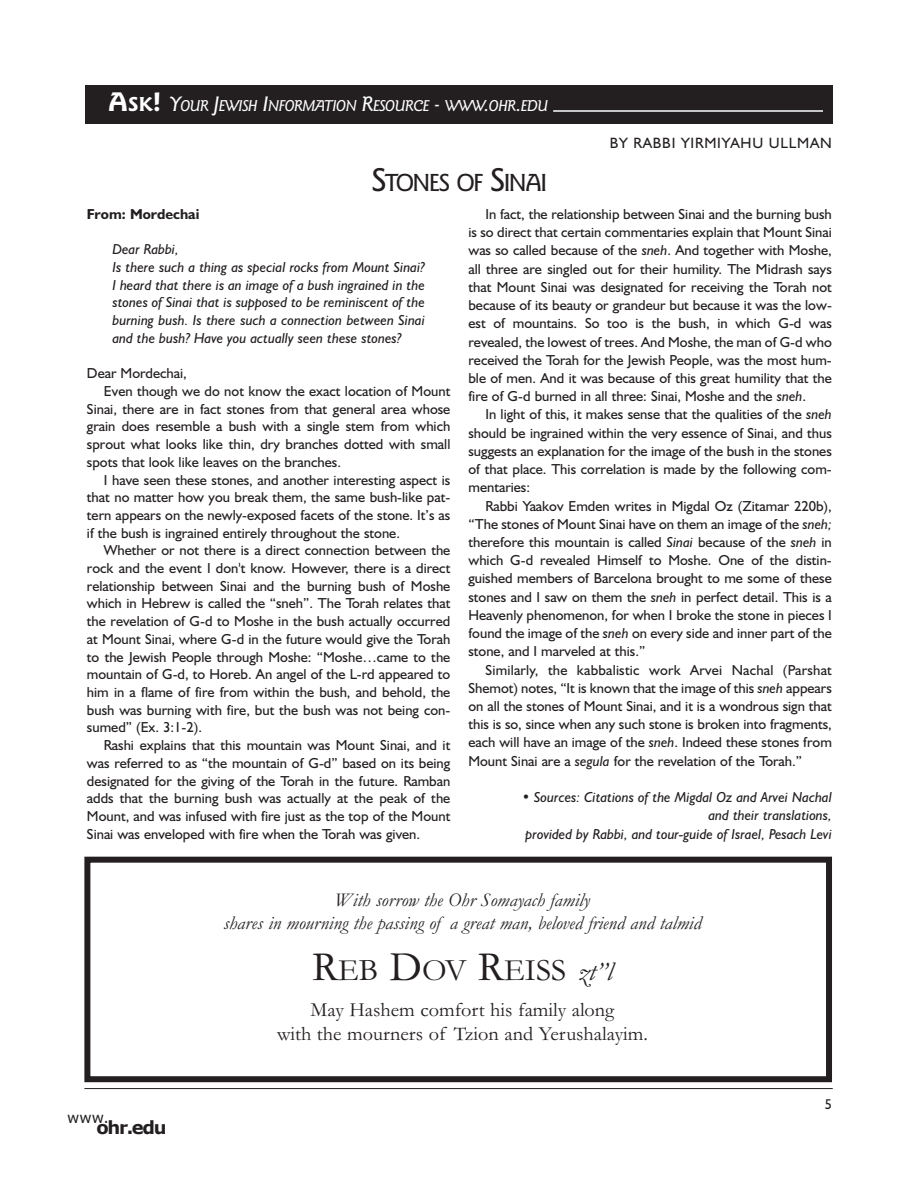
<style>
.page{position:relative;width:918px;height:1188px;background:#fff}
.page>*{position:absolute;margin:0;border:0;box-sizing:border-box;transform-origin:0 0}
.t1{font:31.5px "Garamond";color:#231f20}
.t2{font:500 24.75px "Goudy Sans IT Cby BT";letter-spacing:-.07em;color:#231f20}
.t3{font:20.25px/24.3px "Garamond";color:#231f20;text-align:center}
.t4{font:italic 19.5px/23.4px "Garamond";color:#231f20;text-align:center}
.t5{font:700 18px "Verdana";letter-spacing:-.07em;color:#231f20}
.t6{font:italic 500 15.75px "Goudy Sans IT Cby BT";letter-spacing:-.035em;color:#fff}
.t7{font:15px "Humanist 521 BT";letter-spacing:.05em;color:#231f20}
.t8{font:15px "Verdana";color:#231f20}
.t9{font:14.55px/18.3px "Humanist 521 BT";color:#231f20;text-align:justify}
.t10{font:italic 14.55px/17.7px "Humanist 521 BT";color:#231f20}
.t11{font:700 14.55px "Humanist 521 BT";color:#231f20}
.t12{font:14.25px "Humanist 521 BT";color:#231f20}
.s1{font-weight:700;font-style:normal;font-size:27px}
.s2{font-weight:700;font-style:normal;font-size:20.25px}
.s3{font-size:21px}
.s4{font-size:33px}
.s5{font-style:italic}
.s6{font-size:42px}
.s7{font-style:italic;font-size:27px}
</style>
<div class="page">
<hr style="left:84px;top:1088px;width:749px;height:1px;background:#231f20">
<div style="left:85px;top:85px;width:748px;height:38px;background:#231f20"></div>
<hr style="left:553px;top:110px;width:270px;height:2px;background:#fff">
<div style="left:84px;top:857px;width:748px;height:225px;border:6px solid #231f20"></div>
<p class="t6" style="left:108px;top:97px;width:442px"><span class="s1">A</span><span class="s2">SK</span><span class="s1">!</span> <span class="s3">Y</span>OUR <span class="s3">J</span>EWISH <span class="s3">I</span>NFORMATION <span class="s3">R</span>ESOURCE <span class="s3">-</span> WWW<span class="s3">.</span>OHR<span class="s3">.</span>EDU</p>
<h2 class="t2" style="left:372px;top:168px;width:177px"><span class="s4">S</span>TONES OF <span class="s4">S</span>INAI</h2>
<p class="t7" style="left:610px;top:134px;width:223px">BY RABBI YIRMIYAHU ULLMAN</p>
<p class="t11" style="left:87px;top:205px;width:114px">From: Mordechai</p>
<p class="t10" style="left:112px;top:240px;width:314px">Dear Rabbi,<br>Is there such a thing as special rocks from Mount Sinai?<br>I heard that there is an image of a bush ingrained in the stones of Sinai that is supposed to be reminiscent of the burning bush. Is there such a connection between Sinai and the bush? Have you actually seen these stones?</p>
<p class="t9" style="left:87px;top:364px;width:102px">Dear Mordechai,</p>
<p class="t9" style="left:104px;top:382px;width:348px">Even though we do not know the exact location of Mount</p>
<p class="t9" style="left:87px;top:400px;width:365px">Sinai, there are in fact stones from that general area whose</p>
<p class="t9" style="left:87px;top:417px;width:365px">grain does resemble a bush with a single stem from which</p>
<p class="t9" style="left:87px;top:435px;width:365px">sprout what looks like thin, dry branches dotted with small</p>
<p class="t9" style="left:87px;top:453px;width:256px">spots that look like leaves on the branches.</p>
<p class="t9" style="left:104px;top:470px;width:348px">I have seen these stones, and another interesting aspect is</p>
<p class="t9" style="left:87px;top:488px;width:365px">that no matter how you break them, the same bush-like pat-</p>
<p class="t9" style="left:87px;top:506px;width:365px">tern appears on the newly-exposed facets of the stone. It’s as</p>
<p class="t9" style="left:87px;top:523px;width:315px">if the bush is ingrained entirely throughout the stone.</p>
<p class="t9" style="left:104px;top:541px;width:348px">Whether or not there is a direct connection between the</p>
<p class="t9" style="left:87px;top:559px;width:365px">rock and the event I don't know. However, there is a direct</p>
<p class="t9" style="left:87px;top:577px;width:365px">relationship between Sinai and the burning bush of Moshe</p>
<p class="t9" style="left:87px;top:594px;width:365px">which in Hebrew is called the “sneh”. The Torah relates that</p>
<p class="t9" style="left:87px;top:612px;width:365px">the revelation of G-d to Moshe in the bush actually occurred</p>
<p class="t9" style="left:87px;top:630px;width:365px">at Mount Sinai, where G-d in the future would give the Torah</p>
<p class="t9" style="left:87px;top:647px;width:365px">to the Jewish People through Moshe: “Moshe…came to the</p>
<p class="t9" style="left:87px;top:665px;width:365px">mountain of G-d, to Horeb. An angel of the L-rd appeared to</p>
<p class="t9" style="left:87px;top:683px;width:365px">him in a flame of fire from within the bush, and behold, the</p>
<p class="t9" style="left:87px;top:701px;width:365px">bush was burning with fire, but the bush was not being con-</p>
<p class="t9" style="left:87px;top:718px;width:117px">sumed” (Ex. 3:1-2).</p>
<p class="t9" style="left:104px;top:736px;width:348px">Rashi explains that this mountain was Mount Sinai, and it</p>
<p class="t9" style="left:87px;top:754px;width:365px">was referred to as “the mountain of G-d” based on its being</p>
<p class="t9" style="left:87px;top:771px;width:365px">designated for the giving of the Torah in the future. Ramban</p>
<p class="t9" style="left:87px;top:789px;width:365px">adds that the burning bush was actually at the peak of the</p>
<p class="t9" style="left:87px;top:807px;width:365px">Mount, and was infused with fire just as the top of the Mount</p>
<p class="t9" style="left:87px;top:824px;width:335px">Sinai was enveloped with fire when the Torah was given.</p>
<p class="t9" style="left:468px;top:205px;width:365px;text-indent:17px">In fact, the relationship between Sinai and the burning bush is so direct that certain commentaries explain that Mount Sinai was so called because of the <span class="s5">sneh</span>. And together with Moshe, all three are singled out for their humility. The Midrash says that Mount Sinai was designated for receiving the Torah not because of its beauty or grandeur but because it was the low&shy;est of mountains. So too is the bush, in which G-d was revealed, the lowest of trees. And Moshe, the man of G-d who received the Torah for the Jewish People, was the most hum&shy;ble of men. And it was because of this great humility that the fire of G-d burned in all three: Sinai, Moshe and the <span class="s5">sneh</span>.</p>
<p class="t9" style="left:468px;top:405px;width:365px;text-indent:17px">In light of this, it makes sense that the qualities of the <span class="s5">sneh </span>should be ingrained within the very essence of Sinai, and thus suggests an explanation for the image of the bush in the stones of that place. This correlation is made by the following com&shy;mentaries:</p>
<p class="t9" style="left:468px;top:496px;width:365px;text-indent:17px">Rabbi Yaakov Emden writes in Migdal Oz (Zitamar 220b), “The stones of Mount Sinai have on them an image of the <span class="s5">sneh; </span>therefore this mountain is called <span class="s5">Sinai</span> because of the <span class="s5">sneh</span> in which G-d revealed Himself to Moshe. One of the distin&shy;guished members of Barcelona brought to me some of these stones and I saw on them the <span class="s5">sneh</span> in perfect detail. This is a Heavenly phenomenon, for when I broke the stone in pieces I found the image of the <span class="s5">sneh</span> on every side and inner part of the stone, and I marveled at this.”</p>
<p class="t9" style="left:468px;top:660px;width:365px;text-indent:17px">Similarly, the kabbalistic work Arvei Nachal (Parshat Shemot) notes, “It is known that the image of this <span class="s5">sneh</span> appears on all the stones of Mount Sinai, and it is a wondrous sign that this is so, since when any such stone is broken into fragments, each will have an image of the <span class="s5">sneh</span>. Indeed these stones from Mount Sinai are a <span class="s5">segula</span> for the revelation of the Torah.”</p>
<p class="t10" style="left:522px;top:788px;width:312px;line-height:18.3px;text-align:right">• Sources: Citations of the Migdal Oz and Arvei Nachal and their translations,<br>provided by Rabbi, and tour-guide of Israel, Pesach Levi</p>
<p class="t8" style="left:67px;top:1108px;width:43px">www.</p>
<p class="t5" style="left:96px;top:1116px;width:72px">ohr.edu</p>
<h3 class="t4" style="left:224px;top:887px;width:479px">With sorrow the Ohr Somayach family<br>shares in mourning the passing of a great man, beloved friend and talmid</h3>
<h1 class="t1" style="left:312px;top:951px;width:302px"><span class="s6">R</span>EB <span class="s6">D</span>OV <span class="s6">R</span>EISS <span class="s7">zt”l</span></h1>
<h3 class="t3" style="left:277px;top:997px;width:372px">May Hashem comfort his family along<br>with the mourners of Tzion and Yerushalayim.</h3>
<p class="t12" style="left:825px;top:1095px;width:9px">5</p>
</div>
